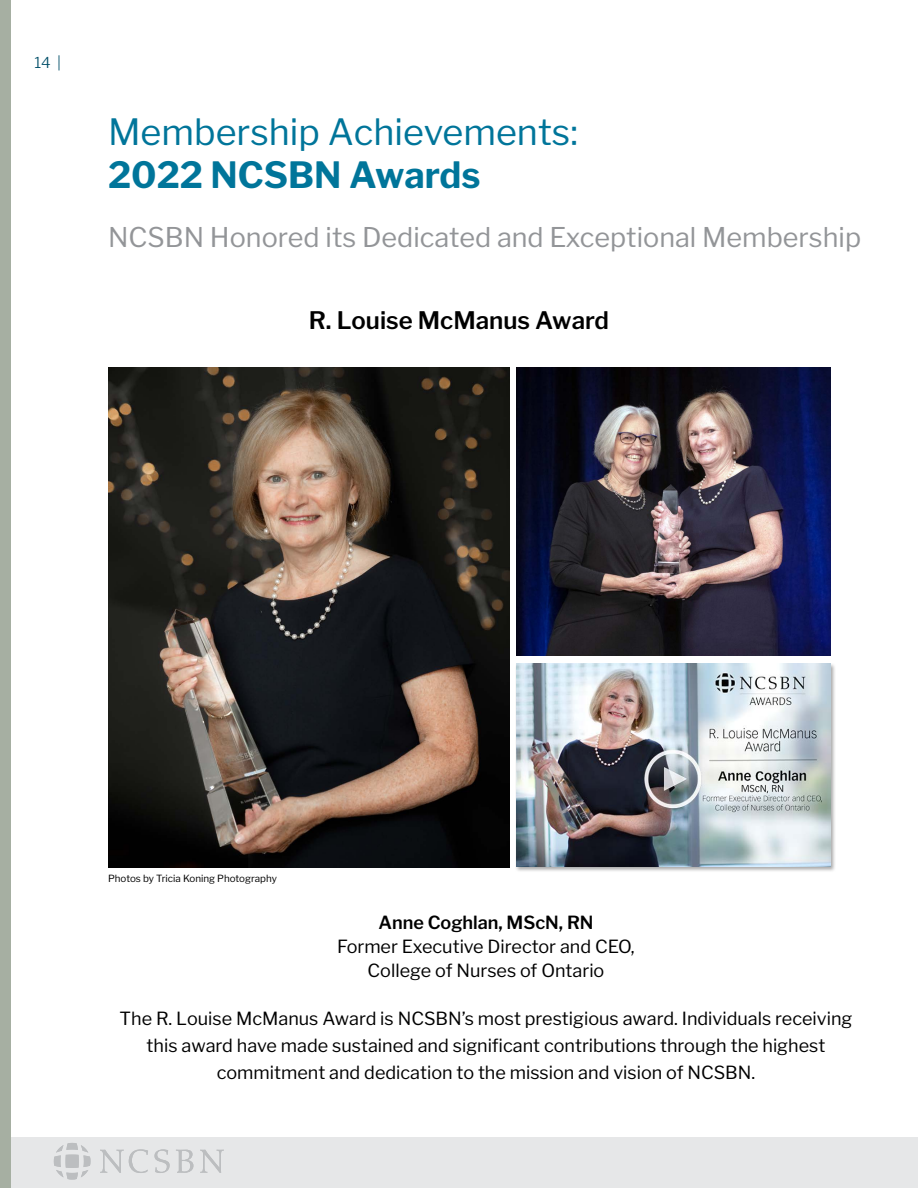
<style>
.page{position:relative;width:918px;height:1188px;background:#fff}
.page>*{position:absolute;margin:0;border:0;box-sizing:border-box;transform-origin:0 0}
.t1{font:36px "Libre Franklin";color:#00759a}
.t2{font:700 36px "Libre Franklin";color:#00759a}
.t3{font:27px "Libre Franklin";color:#939598}
.t4{font:600 24px "Libre Franklin";color:#000}
.t5{font:18px/27px "Libre Franklin";color:#000;text-align:center}
.t6{font:600 18px "Libre Franklin";color:#000}
.t7{font:300 15px "Libre Franklin";color:#004e68}
.t8{font:9.9px "Libre Franklin";color:#000}
</style>
<div class="page">
<div style="left:0;top:1137px;width:918px;height:51px;background:#e6e7e8"></div>
<div style="left:515px;top:663px;width:321px;height:209px;background:#000;opacity:.34"></div>
<img style="left:516px;top:664px;width:315px;height:202px">
<svg style="left:54px;top:1143px;width:37px;height:37px"></svg>
<svg style="left:100px;top:1149px;width:48px;height:24px"></svg>
<svg style="left:155px;top:1149px;width:15px;height:24px"></svg>
<svg style="left:176px;top:1150px;width:17px;height:23px"></svg>
<svg style="left:200px;top:1150px;width:24px;height:23px"></svg>
<div style="left:0;top:0;width:11px;height:1188px;background:#a6afa2"></div>
<img style="left:108px;top:367px;width:402px;height:501px">
<img style="left:516px;top:367px;width:315px;height:289px">
<p class="t7" style="left:35px;top:54px;width:28px">14 |</p>
<h1 class="t1" style="left:108px;top:110px;width:471px">Membership Achievements:</h1>
<h1 class="t2" style="left:108px;top:154px;width:374px">2022 NCSBN Awards</h1>
<h2 class="t3" style="left:108px;top:221px;width:755px">NCSBN Honored its Dedicated and Exceptional Membership</h2>
<h3 class="t4" style="left:309px;top:306px;width:302px">R. Louise McManus Award</h3>
<p class="t8" style="left:108px;top:872px;width:171px">Photos by Tricia Koning Photography</p>
<p class="t6" style="left:379px;top:912px;width:216px">Anne Coghlan, MScN, RN</p>
<p class="t5" style="left:337px;top:934px;width:299px;line-height:24px">Former Executive Director and CEO,<br>College of Nurses of Ontario</p>
<p class="t5" style="left:120px;top:1005px;width:734px">The R. Louise McManus Award is NCSBN’s most prestigious award. Individuals receiving this award have made sustained and significant contributions through the highest commitment and dedication to the mission and vision of NCSBN.</p>
</div>
